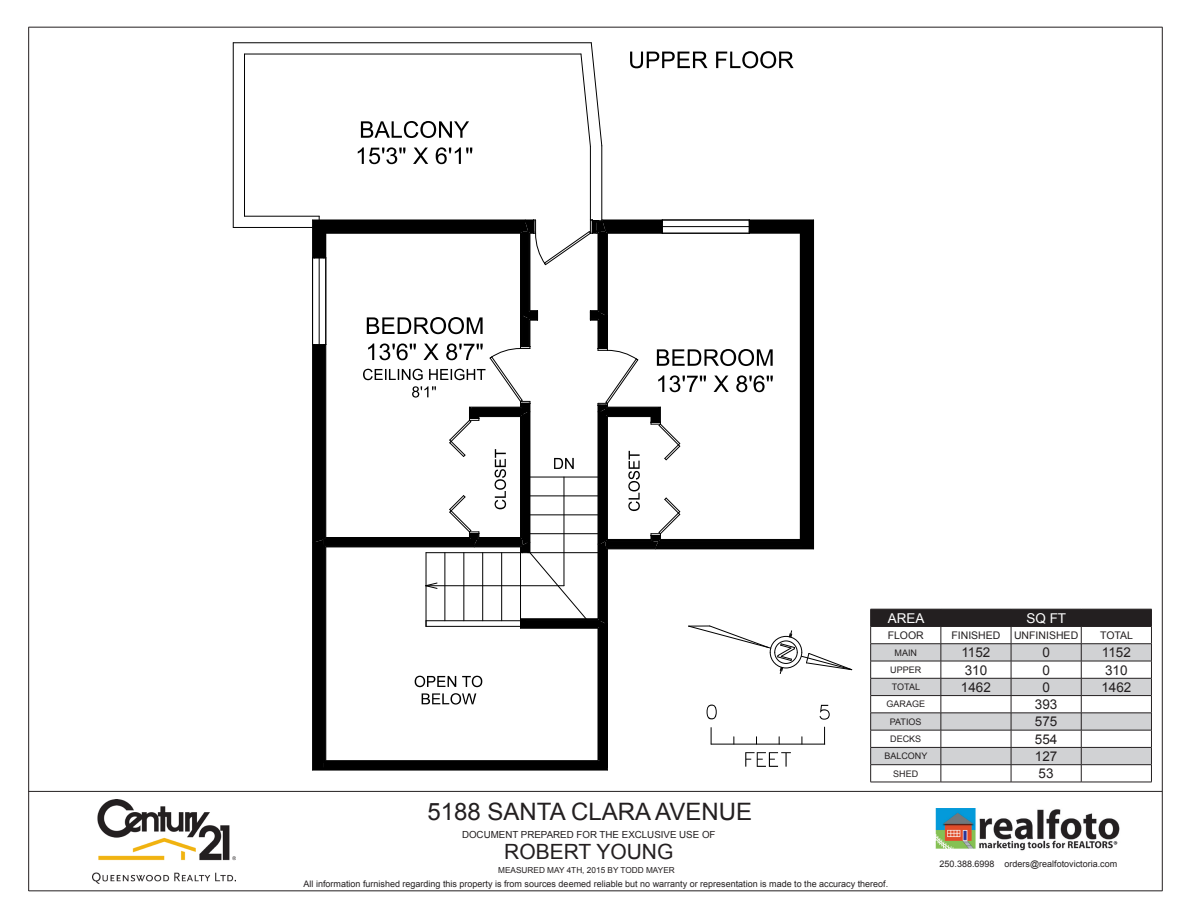
<style>
.page{position:relative;width:1188px;height:918px;background:#fff}
.page>*{position:absolute;margin:0;border:0;box-sizing:border-box;transform-origin:0 0}
.t1{font:24px "Arial";color:#231f20}
.t2{font:21px "Arial";color:#231f20}
.t3{font:13.5px "Arial";color:#231f20}
.t4{font:13.5px "Arial";color:#fff}
.t5{font:10.5px "Arial";color:#231f20}
.t6{font:9.75px "Arial";color:#231f20}
.t7{font:9px "Arial";color:#231f20}
.t8{font:8.25px "Arial";color:#231f20}
</style>
<div class="page">
<svg style="left:870px;top:609px;width:282px;height:173px"></svg>
<hr style="left:870px;top:782px;width:71px;height:1px;background:#231f20">
<hr style="left:941px;top:782px;width:70px;height:1px;background:#231f20">
<hr style="left:1011px;top:782px;width:70px;height:1px;background:#231f20">
<hr style="left:1081px;top:782px;width:71px;height:1px;background:#231f20">
<hr style="left:28px;top:27px;width:1134px;height:1px;background:#231f20">
<hr style="left:1162px;top:27px;width:1px;height:864px;background:#231f20">
<hr style="left:29px;top:891px;width:1133px;height:1px;background:#231f20">
<hr style="left:28px;top:27px;width:1px;height:864px;background:#231f20">
<hr style="left:28px;top:791px;width:1134px;height:1px;background:#231f20">
<img style="left:92px;top:799px;width:144px;height:85px">
<img style="left:936px;top:809px;width:184px;height:42px">
<hr style="left:315px;top:768px;width:292px;height:2px;background:#000">
<hr style="left:313px;top:542px;width:2px;height:228px;background:#000">
<hr style="left:313px;top:770px;width:294px;height:1px;background:#000">
<hr style="left:312px;top:542px;width:1px;height:228px;background:#000">
<hr style="left:312px;top:345px;width:1px;height:197px;background:#000">
<hr style="left:312px;top:220px;width:1px;height:38px;background:#000">
<hr style="left:607px;top:624px;width:1px;height:146px;background:#000">
<hr style="left:245px;top:216px;width:74px;height:1px;background:#000">
<hr style="left:233px;top:227px;width:86px;height:1px;background:#000">
<hr style="left:244px;top:54px;width:1px;height:162px;background:#000">
<hr style="left:233px;top:43px;width:1px;height:184px;background:#000">
<hr style="left:245px;top:54px;width:336px;height:1px;background:#000">
<hr style="left:233px;top:43px;width:358px;height:1px;background:#000">
<hr style="left:602px;top:146px;width:1px;height:74px;background:#000">
<hr style="left:590px;top:146px;width:1px;height:74px;background:#000">
<svg style="left:581px;top:43px;width:21px;height:104px"></svg>
<hr style="left:312px;top:258px;width:1px;height:87px;background:#000">
<svg style="left:361px;top:121px;width:108px;height:17px"></svg>
<svg style="left:358px;top:147px;width:114px;height:17px"></svg>
<svg style="left:313px;top:216px;width:539px;height:552px"></svg>
<svg style="left:630px;top:51px;width:164px;height:17px"></svg>
<h1 class="t1" style="left:427px;top:795px;width:326px">5188 SANTA CLARA AVENUE</h1>
<p class="t6" style="left:462px;top:828px;width:255px">DOCUMENT PREPARED FOR THE EXCLUSIVE USE OF</p>
<h2 class="t2" style="left:504px;top:838px;width:171px">ROBERT YOUNG</h2>
<p class="t8" style="left:498px;top:865px;width:178px">MEASURED MAY 4TH, 2015 BY TODD MAYER</p>
<h3 class="t4" style="left:888px;top:609px;width:38px">AREA</h3>
<h3 class="t4" style="left:1026px;top:609px;width:41px">SQ FT</h3>
<p class="t5" style="left:888px;top:628px;width:38px">FLOOR</p>
<p class="t5" style="left:951px;top:628px;width:51px">FINISHED</p>
<p class="t5" style="left:1014px;top:628px;width:66px">UNFINISHED</p>
<p class="t5" style="left:1100px;top:628px;width:34px">TOTAL</p>
<p class="t7" style="left:895px;top:647px;width:24px">MAIN</p>
<h3 class="t3" style="left:961px;top:644px;width:31px">1152</h3>
<h3 class="t3" style="left:1042px;top:644px;width:9px">0</h3>
<h3 class="t3" style="left:1102px;top:644px;width:31px">1152</h3>
<p class="t7" style="left:890px;top:664px;width:33px">UPPER</p>
<h3 class="t3" style="left:965px;top:661px;width:24px">310</h3>
<h3 class="t3" style="left:1042px;top:661px;width:9px">0</h3>
<h3 class="t3" style="left:1105px;top:661px;width:24px">310</h3>
<p class="t7" style="left:892px;top:681px;width:30px">TOTAL</p>
<h3 class="t3" style="left:961px;top:678px;width:32px">1462</h3>
<h3 class="t3" style="left:1042px;top:678px;width:9px">0</h3>
<h3 class="t3" style="left:1101px;top:678px;width:32px">1462</h3>
<p class="t7" style="left:887px;top:698px;width:40px">GARAGE</p>
<h3 class="t3" style="left:1035px;top:696px;width:24px">393</h3>
<p class="t7" style="left:890px;top:716px;width:33px">PATIOS</p>
<h3 class="t3" style="left:1035px;top:713px;width:24px">575</h3>
<p class="t7" style="left:890px;top:733px;width:33px">DECKS</p>
<h3 class="t3" style="left:1035px;top:730px;width:24px">554</h3>
<p class="t7" style="left:884px;top:750px;width:45px">BALCONY</p>
<h3 class="t3" style="left:1035px;top:747px;width:24px">127</h3>
<p class="t7" style="left:893px;top:768px;width:27px">SHED</p>
<h3 class="t3" style="left:1039px;top:765px;width:17px">53</h3>
<p class="t7" style="left:940px;top:858px;width:179px">250.388.6998 orders@realfotovictoria.com</p>
<p class="t7" style="left:304px;top:878px;width:586px">All information furnished regarding this property is from sources deemed reliable but no warranty or representation is made to the accuracy thereof.</p>
</div>
